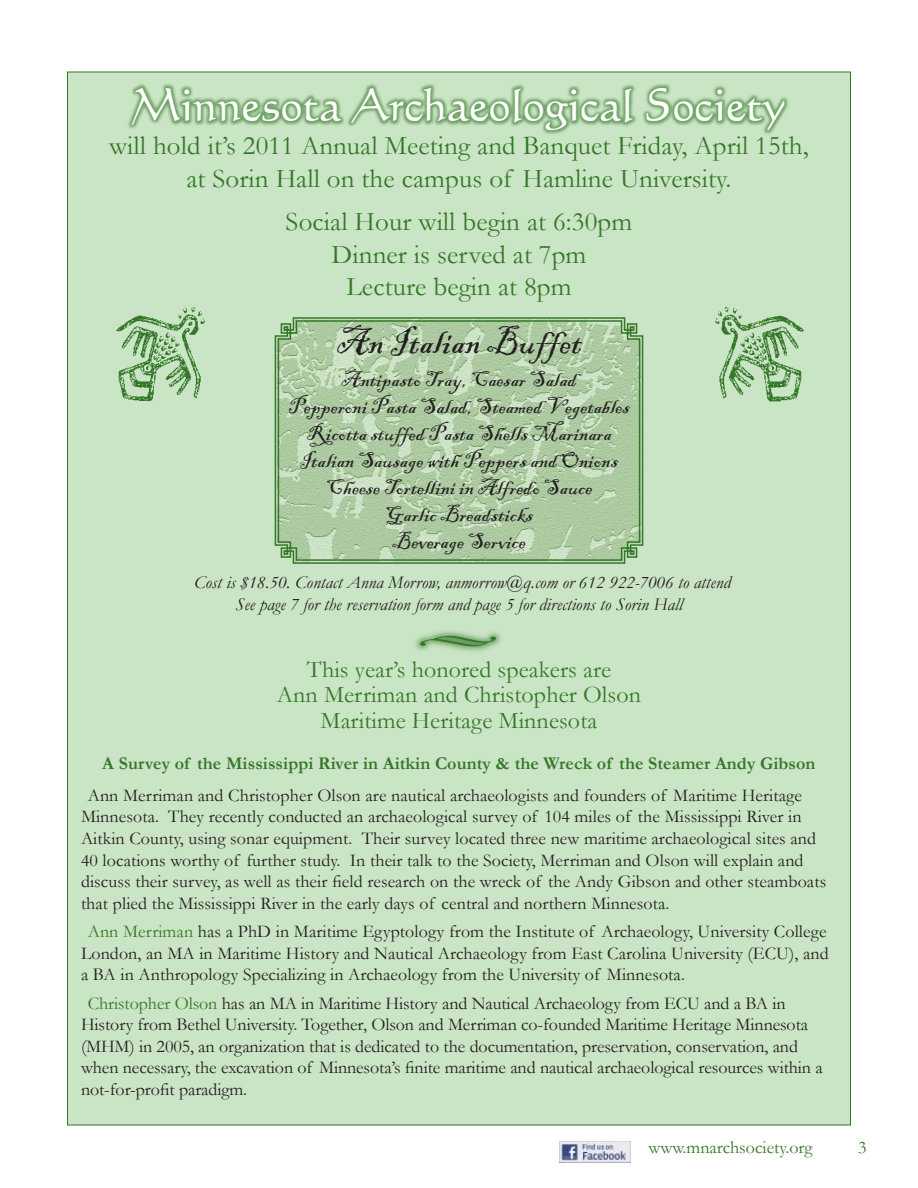
<style>
.page{position:relative;width:918px;height:1188px;background:#fff}
.page>*{position:absolute;margin:0;border:0;box-sizing:border-box;transform-origin:0 0}
.t1{font:45px "Calligraphic 421 BT Roman B";color:#fff}
.t2{font:37.5px "Blackadder ITC";letter-spacing:.005em;color:#231f20}
.t3{font:27px/32.4px "Garamond";letter-spacing:.005em;color:#357729;text-align:center}
.t4{font:25.5px "Minion Pro";color:#357729;scale:2 1}
.t5{font:24px/25.5px "Garamond";letter-spacing:.005em;color:#357729;text-align:center}
.t6{font:22.5px/27px "Blackadder ITC";letter-spacing:.005em;color:#231f20;text-align:center}
.t7{font:18px/21.6px "Garamond";letter-spacing:.005em;color:#231f20}
.t8{font:italic 18px/21.6px "Garamond";letter-spacing:.005em;color:#231f20;text-align:center}
.t9{font:700 18px "Garamond";letter-spacing:.005em;color:#357729}
.t10{font:18px "Garamond";color:#357729}
.s1{color:#357729}
</style>
<div class="page">
<img style="left:560px;top:1142px;width:70px;height:21px">
<div style="left:68px;top:72px;width:782px;height:1053px;background:#cae5c5"></div>
<img style="left:715px;top:306px;width:89px;height:96px">
<img style="left:116px;top:307px;width:89px;height:94px">
<div style="left:126px;top:83px;width:664px;height:53px;background:#357729;opacity:.6"></div>
<svg style="left:274px;top:317px;width:370px;height:247px"></svg>
<svg style="left:277px;top:320px;width:364px;height:242px"></svg>
<div style="left:412px;top:628px;width:92px;height:27px;background:#357729;opacity:.75"></div>
<h1 class="t1" style="left:131px;top:76px;width:656px">Minnesota Archaeological Society</h1>
<h3 class="t3" style="left:109px;top:129px;width:701px">will hold it’s 2011 Annual Meeting and Banquet Friday, April 15th, at Sorin Hall on the campus of Hamline University.</h3>
<h3 class="t3" style="left:286px;top:205px;width:348px">Social Hour will begin at 6:30pm<br>Dinner is served at 7pm<br>Lecture begin at 8pm</h3>
<h2 class="t2" style="left:336px;top:320px;width:247px">An Italian Buffet</h2>
<p class="t6" style="left:288px;top:367px;width:343px">Antipasto Tray, Caesar Salad<br>Pepperoni Pasta Salad, Steamed Vegetables<br>Ricotta stuffed Pasta Shells Marinara<br>Italian Sausage with Peppers and Onions<br>Cheese Tortellini in Alfredo Sauce<br>Garlic Breadsticks<br>Beverage Service</p>
<p class="t8" style="left:194px;top:571px;width:538px">Cost is $18.50. Contact Anna Morrow, anmorrow@q.com or 612 922-7006 to attend<br>See page 7 for the reservation form and page 5 for directions to Sorin Hall</p>
<h3 class="t4" style="left:417px;top:622px;width:42px">•</h3>
<h3 class="t5" style="left:277px;top:656px;width:366px">This year’s honored speakers are<br>Ann Merriman and Christopher Olson<br>Maritime Heritage Minnesota</h3>
<p class="t9" style="left:102px;top:751px;width:715px">A Survey of the Mississippi River in Aitkin County &amp; the Wreck of the Steamer Andy Gibson</p>
<p class="t7" style="left:81px;top:784px;width:747px;text-indent:7px">Ann Merriman and Christopher Olson are nautical archaeologists and founders of Maritime Heritage Minnesota. They recently conducted an archaeological survey of 104 miles of the Mississippi River in Aitkin County, using sonar equipment. Their survey located three new maritime archaeological sites and 40 locations worthy of further study. In their talk to the Society, Merriman and Olson will explain and discuss their survey, as well as their field research on the wreck of the Andy Gibson and other steamboats that plied the Mississippi River in the early days of central and northern Minnesota.</p>
<p class="t7" style="left:81px;top:920px;width:749px;text-align:justify;text-indent:7px"><span class="s1">Ann Merriman</span> has a PhD in Maritime Egyptology from the Institute of Archaeology, University College London, an MA in Maritime History and Nautical Archaeology from East Carolina University (ECU), and a BA in Anthropology Specializing in Archaeology from the University of Minnesota.</p>
<p class="t7" style="left:81px;top:992px;width:743px;text-indent:7px"><span class="s1">Christopher Olson</span> has an MA in Maritime History and Nautical Archaeology from ECU and a BA in History from Bethel University. Together, Olson and Merriman co-founded Maritime Heritage Minnesota (MHM) in 2005, an organization that is dedicated to the documentation, preservation, conservation, and when necessary, the excavation of Minnesota’s finite maritime and nautical archaeological resources within a not-for-profit paradigm.</p>
<p class="t10" style="left:649px;top:1136px;width:166px">www.mnarchsociety.org</p>
</div>
